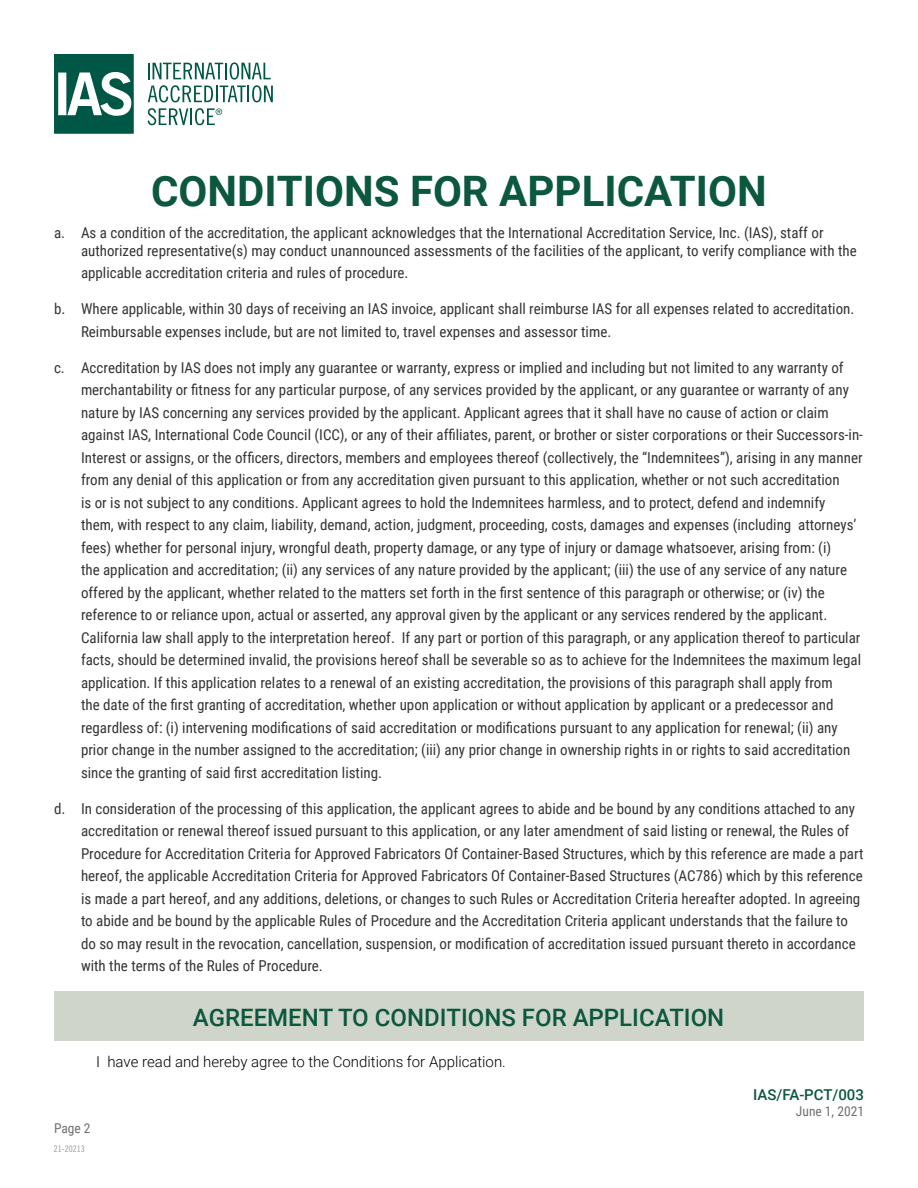
<style>
.page{position:relative;width:918px;height:1188px;background:#fff}
.page>*{position:absolute;margin:0;border:0;box-sizing:border-box;transform-origin:0 0}
.t1{font:700 42px "Roboto";color:#0b583f}
.t2{font:500 24px "Roboto";color:#0b583f}
.t3{font:15px/22.5px "Roboto Condensed";color:#343433}
.t4{font:300 15px "Roboto";color:#000}
.t5{font:500 15px "Roboto";color:#0b583f}
.t6{font:13.5px "Roboto Condensed";color:#6e6f72}
.t7{font:9px "Trade Gothic LT Std Cn 18";color:#939598}
</style>
<div class="page">
<svg style="left:54px;top:54px;width:80px;height:80px"></svg>
<svg style="left:148px;top:62px;width:125px;height:40px"></svg>
<svg style="left:148px;top:108px;width:74px;height:17px"></svg>
<div style="left:55px;top:991px;width:809px;height:49px;background:#d0d5cb"></div>
<h1 class="t1" style="left:151px;top:162px;width:617px">CONDITIONS FOR APPLICATION</h1>
<p class="t3" style="left:81px;top:223px;width:777px;line-height:18px;text-indent:-27px">a. As a condition of the accreditation, the applicant acknowledges that the International Accreditation Service, Inc. (IAS), staff or authorized representative(s) may conduct unannounced assessments of the facilities of the applicant, to verify compliance with the</p>
<p class="t3" style="left:81px;top:261px;width:329px">applicable accreditation criteria and rules of procedure.</p>
<p class="t3" style="left:81px;top:297px;width:775px;text-indent:-27px">b. Where applicable, within 30 days of receiving an IAS invoice, applicant shall reimburse IAS for all expenses related to accreditation.<br>Reimbursable expenses include, but are not limited to, travel expenses and assessor time.</p>
<p class="t3" style="left:81px;top:355px;width:784px;text-indent:-27px">c. Accreditation by IAS does not imply any guarantee or warranty, express or implied and including but not limited to any warranty of merchantability or fitness for any particular purpose, of any services provided by the applicant, or any guarantee or warranty of any nature by IAS concerning any services provided by the applicant. Applicant agrees that it shall have no cause of action or claim against IAS, International Code Council (ICC), or any of their affiliates, parent, or brother or sister corporations or their Successors-in-Interest or assigns, or the officers, directors, members and employees thereof (collectively, the “Indemnitees”), arising in any manner from any denial of this application or from any accreditation given pursuant to this application, whether or not such accreditation<br>is or is not subject to any conditions. Applicant agrees to hold the Indemnitees harmless, and to protect, defend and indemnify<br>them, with respect to any claim, liability, demand, action, judgment, proceeding, costs, damages and expenses (including attorneys’ fees) whether for personal injury, wrongful death, property damage, or any type of injury or damage whatsoever, arising from: (i)<br>the application and accreditation; (ii) any services of any nature provided by the applicant; (iii) the use of any service of any nature offered by the applicant, whether related to the matters set forth in the first sentence of this paragraph or otherwise; or (iv) the reference to or reliance upon, actual or asserted, any approval given by the applicant or any services rendered by the applicant.<br>California law shall apply to the interpretation hereof. If any part or portion of this paragraph, or any application thereof to particular facts, should be determined invalid, the provisions hereof shall be severable so as to achieve for the Indemnitees the maximum legal application. If this application relates to a renewal of an existing accreditation, the provisions of this paragraph shall apply from<br>the date of the first granting of accreditation, whether upon application or without application by applicant or a predecessor and regardless of: (i) intervening modifications of said accreditation or modifications pursuant to any application for renewal; (ii) any prior change in the number assigned to the accreditation; (iii) any prior change in ownership rights in or rights to said accreditation since the granting of said first accreditation listing.</p>
<p class="t3" style="left:81px;top:796px;width:784px;text-indent:-27px">d. In consideration of the processing of this application, the applicant agrees to abide and be bound by any conditions attached to any accreditation or renewal thereof issued pursuant to this application, or any later amendment of said listing or renewal, the Rules of Procedure for Accreditation Criteria for Approved Fabricators Of Container-Based Structures, which by this reference are made a part hereof, the applicable Accreditation Criteria for Approved Fabricators Of Container-Based Structures (AC786) which by this reference is made a part hereof, and any additions, deletions, or changes to such Rules or Accreditation Criteria hereafter adopted. In agreeing to abide and be bound by the applicable Rules of Procedure and the Accreditation Criteria applicant understands that the failure to do so may result in the revocation, cancellation, suspension, or modification of accreditation issued pursuant thereto in accordance with the terms of the Rules of Procedure.</p>
<h2 class="t2" style="left:193px;top:1001px;width:533px">AGREEMENT TO CONDITIONS FOR APPLICATION</h2>
<p class="t4" style="left:96px;top:1051px;width:411px">I have read and hereby agree to the Conditions for Application.</p>
<p class="t6" style="left:54px;top:1118px;width:38px">Page 2</p>
<p class="t7" style="left:54px;top:1144px;width:32px">21-20213</p>
<p class="t5" style="left:753px;top:1084px;width:112px">IAS/FA-PCT/003</p>
<p class="t6" style="left:796px;top:1102px;width:70px">June 1, 2021</p>
</div>
